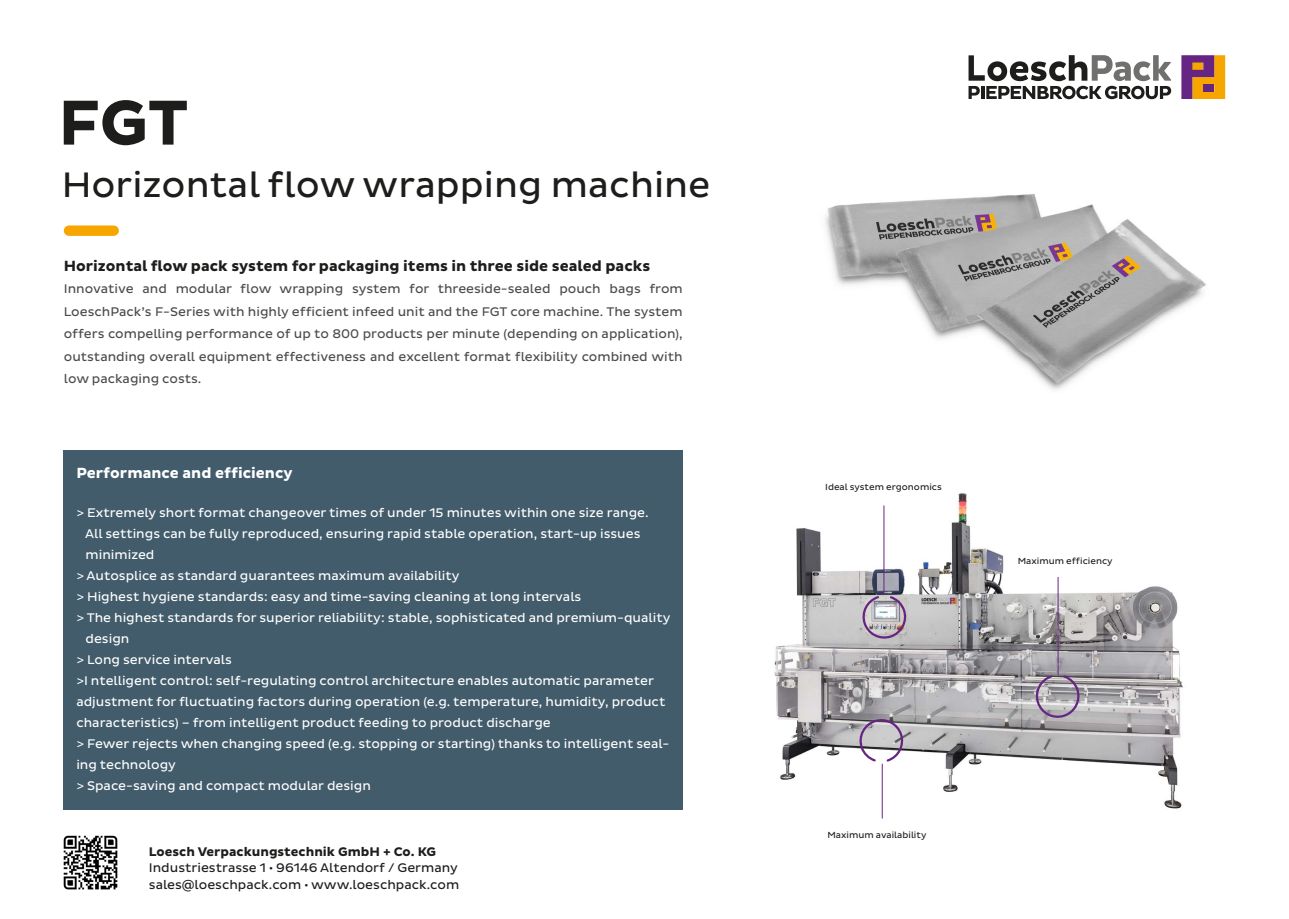
<style>
.page{position:relative;width:1289px;height:919px;background:#fff}
.page>*{position:absolute;margin:0;border:0;box-sizing:border-box;transform-origin:0 0}
.t1{font:700 64.5px "Pluto Sans";color:#1d1d1b}
.t2{font:36px "Pluto Sans";color:#1d1d1b}
.t3{font:700 15px "Pluto Sans";color:#1d1d1b}
.t4{font:700 15px "Pluto Sans";color:#fff}
.t5{font:12.75px "Pluto Sans";color:#fff}
.t6{font:12.75px/22.5px "Pluto Sans";color:#4b4b4a;text-align:justify}
.t7{font:12.75px/16.5px "Pluto Sans";color:#1d1d1b}
.t8{font:9px "Pluto Sans";color:#1d1d1b}
.s1{font-weight:700}
</style>
<div class="page">
<img style="left:63px;top:835px;width:55px;height:55px">
<svg style="left:1181px;top:55px;width:44px;height:44px"></svg>
<div style="left:1203px;top:84px;width:11px;height:8px;background:#662483"></div>
<svg style="left:968px;top:55px;width:203px;height:44px"></svg>
<div style="left:64px;top:225px;width:55px;height:11px;background:#f7a600;border-radius:5px"></div>
<div style="left:64px;top:450px;width:618px;height:359px;background:#425c6b"></div>
<img style="left:825px;top:194px;width:382px;height:196px">
<img style="left:774px;top:493px;width:409px;height:316px">
<hr style="left:883px;top:506px;width:1px;height:88px;background:#662483">
<svg style="left:861px;top:594px;width:46px;height:46px"></svg>
<hr style="left:881px;top:764px;width:1px;height:54px;background:#662483">
<svg style="left:858px;top:717px;width:46px;height:46px"></svg>
<hr style="left:1057px;top:577px;width:1px;height:98px;background:#662483">
<svg style="left:1034px;top:673px;width:46px;height:46px"></svg>
<h1 class="t1" style="left:58px;top:84px;width:132px">FGT</h1>
<h2 class="t2" style="left:62px;top:163px;width:650px">Horizontal flow wrapping machine</h2>
<p class="t3" style="left:64px;top:256px;width:588px">Horizontal flow pack system for packaging items in three side sealed packs</p>
<p class="t6" style="left:64px;top:278px;width:620px">Innovative and modular flow wrapping system for threeside-sealed pouch bags from LoeschPack’s F-Series with highly efficient infeed unit and the FGT core machine. The system offers compelling performance of up to 800 products per minute (depending on application), outstanding overall equipment effectiveness and excellent format flexibility combined with low packaging costs.</p>
<p class="t4" style="left:76px;top:464px;width:218px">Performance and efficiency</p>
<p class="t5" style="left:76px;top:505px;width:574px">&gt; Extremely short format changeover times of under 15 minutes within one size range.</p>
<p class="t5" style="left:85px;top:526px;width:557px">All settings can be fully reproduced, ensuring rapid stable operation, start-up issues</p>
<p class="t5" style="left:86px;top:547px;width:70px">minimized</p>
<p class="t5" style="left:76px;top:568px;width:385px">&gt; Autosplice as standard guarantees maximum availability</p>
<p class="t5" style="left:76px;top:589px;width:506px">&gt; Highest hygiene standards: easy and time-saving cleaning at long intervals</p>
<p class="t5" style="left:76px;top:610px;width:595px">&gt; The highest standards for superior reliability: stable, sophisticated and premium-quality</p>
<p class="t5" style="left:86px;top:631px;width:45px">design</p>
<p class="t5" style="left:76px;top:652px;width:157px">&gt; Long service intervals</p>
<p class="t5" style="left:76px;top:673px;width:579px">&gt;I ntelligent control: self-regulating control architecture enables automatic parameter</p>
<p class="t5" style="left:76px;top:694px;width:590px">adjustment for fluctuating factors during operation (e.g. temperature, humidity, product</p>
<p class="t5" style="left:76px;top:715px;width:476px">characteristics) – from intelligent product feeding to product discharge</p>
<p class="t5" style="left:76px;top:736px;width:594px">&gt; Fewer rejects when changing speed (e.g. stopping or starting) thanks to intelligent seal-</p>
<p class="t5" style="left:76px;top:757px;width:101px">ing technology</p>
<p class="t5" style="left:76px;top:778px;width:296px">&gt; Space-saving and compact modular design</p>
<p class="t7" style="left:149px;top:843px;width:312px"><span class="s1">Loesch Verpackungstechnik GmbH + Co. KG<br></span>Industriestrasse 1 <span class="s1">·</span> 96146 Altendorf / Germany sales@loeschpack.com <span class="s1">·</span> www.loeschpack.com</p>
<p class="t8" style="left:825px;top:482px;width:118px">Ideal system ergonomics</p>
<p class="t8" style="left:1017px;top:555px;width:96px">Maximum efficiency</p>
<p class="t8" style="left:827px;top:829px;width:101px">Maximum availability</p>
</div>
